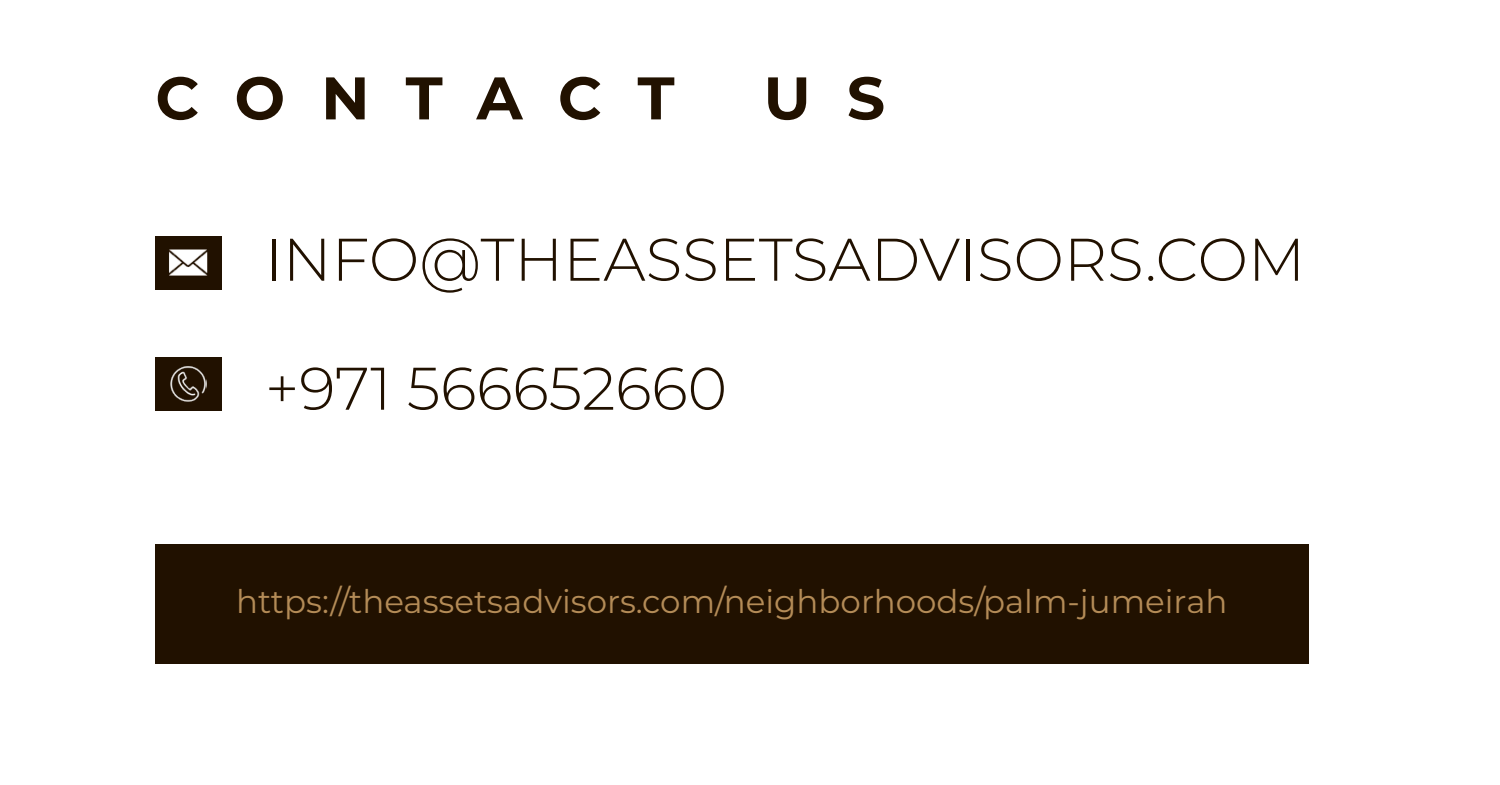
<style>
.page{position:relative;width:1500px;height:785px;background:#fff}
.page>*{position:absolute;margin:0;border:0;box-sizing:border-box;transform-origin:0 0}
.t1{font:300 60px/129px "Montserrat";color:#211100}
.t2{font:700 60px "Montserrat";letter-spacing:.59em;color:#211100}
.t3{font:32.5px "Montserrat";color:rgb(244 193 125/.7)}
</style>
<div class="page">
<div style="left:155px;top:544px;width:1154px;height:120px;background:#211100"></div>
<div style="left:155px;top:236px;width:66px;height:54px;background:#211100"></div>
<img style="left:169px;top:249px;width:39px;height:27px">
<div style="left:155px;top:357px;width:66px;height:54px;background:#211100"></div>
<img style="left:170px;top:366px;width:37px;height:36px">
<h1 class="t2" style="left:155px;top:55px;width:521px">CONTACT</h1>
<h1 class="t2" style="left:764px;top:55px;width:123px">U S</h1>
<h1 class="t1" style="left:265px;top:193px;width:1042px">INFO@THEASSETSADVISORS.COM +971 566652660</h1>
<p class="t3" style="left:236px;top:579px;width:993px">https://theassetsadvisors.com/neighborhoods/palm-jumeirah</p>
</div>
